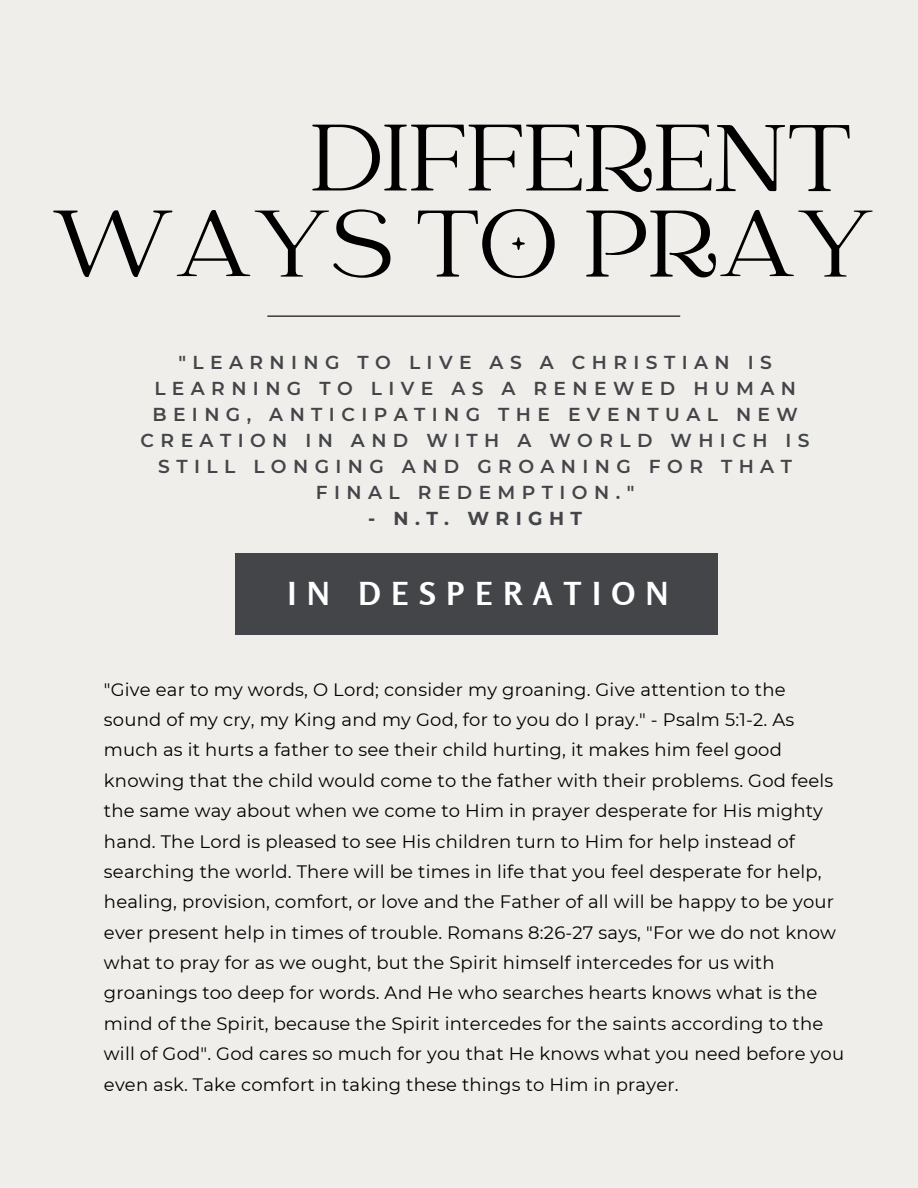
<style>
.page{position:relative;width:918px;height:1188px;background:#f0eeeb}
.page>*{position:absolute;margin:0;border:0;box-sizing:border-box;transform-origin:0 0}
.t1{font:105px "Catchy Mager";color:#000}
.t2{font:700 31.5px "Rosario";letter-spacing:.345em;color:#fff}
.t3{font:600 18.75px/25.8px "Montserrat";letter-spacing:.345em;color:#444549;text-align:center}
.t4{font:700 18.75px "Montserrat";letter-spacing:.345em;color:#444549}
.t5{font:18px/30.3px "Montserrat";letter-spacing:.01em;color:#000}
</style>
<div class="page">
<div style="left:235px;top:553px;width:483px;height:82px;background:#444549"></div>
<hr style="left:267px;top:316px;width:413px;height:1px;background:#000">
<p class="t1" style="left:310px;top:108px;width:543px">DIFFERENT</p>
<p class="t1" style="left:51px;top:193px;width:825px">WAYS TO PRAY</p>
<p class="t3" style="left:141px;top:350px;width:671px">"LEARNING TO LIVE AS A CHRISTIAN IS<br>LEARNING TO LIVE AS A RENEWED HUMAN<br>BEING, ANTICIPATING THE EVENTUAL NEW<br>CREATION IN AND WITH A WORLD WHICH IS<br>STILL LONGING AND GROANING FOR THAT<br>FINAL REDEMPTION."</p>
<p class="t4" style="left:368px;top:506px;width:216px">- N.T. WRIGHT</p>
<p class="t2" style="left:288px;top:574px;width:382px">IN DESPERATION</p>
<p class="t5" style="left:104px;top:674px;width:742px">"Give ear to my words, O Lord; consider my groaning. Give attention to the sound of my cry, my King and my God, for to you do I pray." - Psalm 5:1-2. As much as it hurts a father to see their child hurting, it makes him feel good knowing that the child would come to the father with their problems. God feels the same way about when we come to Him in prayer desperate for His mighty hand. The Lord is pleased to see His children turn to Him for help instead of searching the world. There will be times in life that you feel desperate for help, healing, provision, comfort, or love and the Father of all will be happy to be your ever present help in times of trouble. Romans 8:26-27 says, "For we do not know what to pray for as we ought, but the Spirit himself intercedes for us with groanings too deep for words. And He who searches hearts knows what is the mind of the Spirit, because the Spirit intercedes for the saints according to the will of God". God cares so much for you that He knows what you need before you even ask. Take comfort in taking these things to Him in prayer.</p>
</div>
